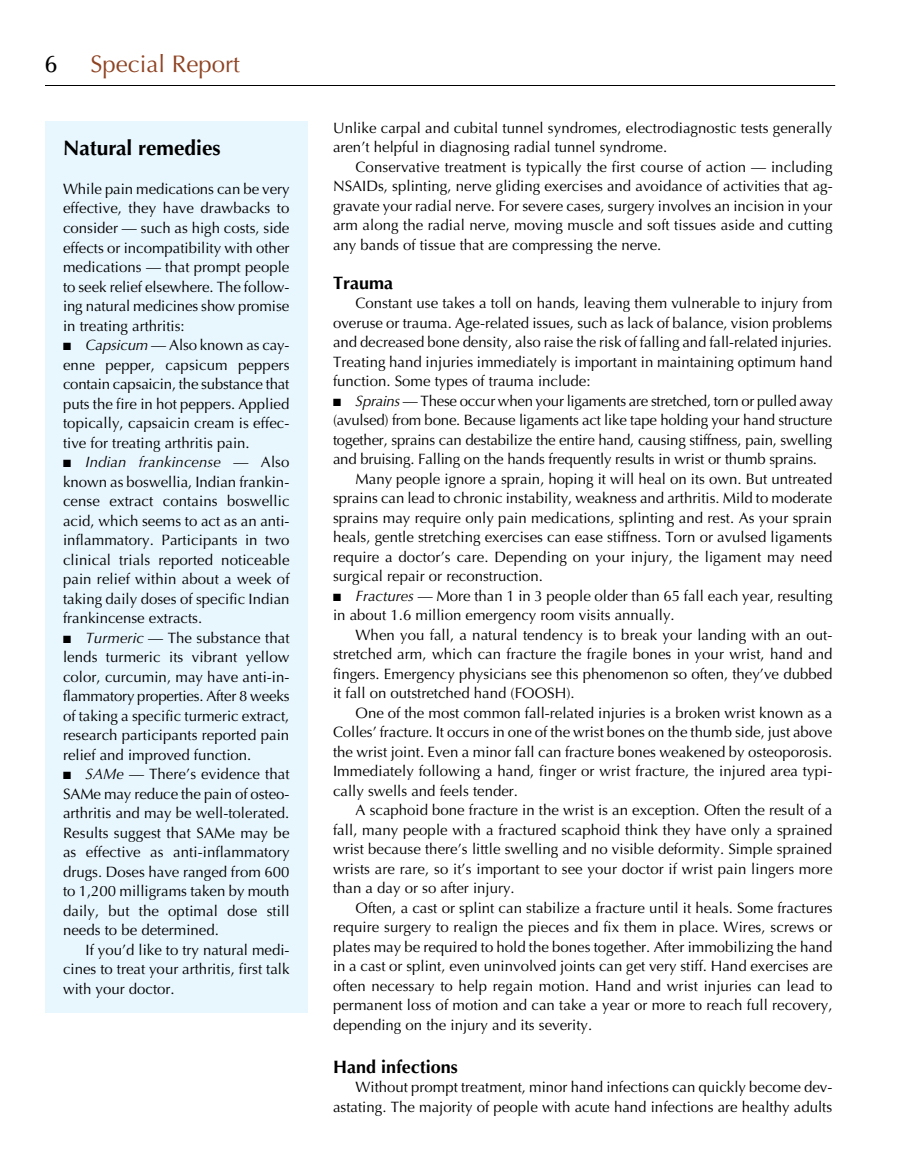
<style>
.page{position:relative;width:918px;height:1175px;background:#fff}
.page>*{position:absolute;margin:0;border:0;box-sizing:border-box;transform-origin:0 0}
.t1{font:24px "Optima LT Std";color:#8e4323}
.t2{font:500 24px "Optima LT Std";color:#000}
.t3{font:700 21px "Optima LT Std";color:#000}
.t4{font:700 18px "Optima LT Std";color:#000}
.t5{font:15px/19.5px "Optima LT Std";color:#000;text-align:justify}
.s1{font-style:italic}
</style>
<div class="page">
<hr style="left:45px;top:85px;width:790px;height:1px;background:#000">
<div style="left:45px;top:122px;width:263px;height:891px;background:#e8f6fe"></div>
<h1 class="t2" style="left:45px;top:50px;width:13px">6</h1>
<h1 class="t1" style="left:90px;top:50px;width:151px">Special Report</h1>
<h2 class="t3" style="left:63px;top:136px;width:159px">Natural remedies</h2>
<p class="t5" style="left:63px;top:179px;width:228px">While pain medications can be very effective, they have drawbacks to consider — such as high costs, side effects or incompatibility with other medications — that prompt people to seek relief elsewhere. The follow&shy;ing natural medicines show promise in treating arthritis:</p>
<p class="t5" style="left:63px;top:335px;width:228px">■ <span class="s1">Capsicum</span> — Also known as cay&shy;enne pepper, capsicum peppers contain capsaicin, the substance that puts the fire in hot peppers. Applied topically, capsaicin cream is effec&shy;tive for treating arthritis pain.</p>
<p class="t5" style="left:63px;top:452px;width:228px">■ <span class="s1">Indian frankincense</span> — Also known as boswellia, Indian frankin&shy;cense extract contains boswellic acid, which seems to act as an anti&shy;inflammatory. Participants in two clinical trials reported noticeable pain relief within about a week of taking daily doses of specific Indian frankincense extracts.</p>
<p class="t5" style="left:63px;top:628px;width:228px">■ <span class="s1">Turmeric</span> — The substance that lends turmeric its vibrant yellow color, curcumin, may have anti-in&shy;flammatory properties. After 8 weeks of taking a specific turmeric extract, research participants reported pain relief and improved function.</p>
<p class="t5" style="left:63px;top:764px;width:228px">■ <span class="s1">SAMe</span> — There’s evidence that SAMe may reduce the pain of osteo&shy;arthritis and may be well-tolerated.<br>Results suggest that SAMe may be as effective as anti-inflammatory drugs. Doses have ranged from 600 to 1,200 milligrams taken by mouth daily, but the optimal dose still needs to be determined.</p>
<p class="t5" style="left:63px;top:940px;width:228px;text-indent:22px">If you’d like to try natural medi&shy;cines to treat your arthritis, first talk with your doctor.</p>
<p class="t5" style="left:333px;top:118px;width:501px">Unlike carpal and cubital tunnel syndromes, electrodiagnostic tests generally aren’t helpful in diagnosing radial tunnel syndrome.</p>
<p class="t5" style="left:333px;top:157px;width:501px;text-indent:22px">Conservative treatment is typically the first course of action — including NSAIDs, splinting, nerve gliding exercises and avoidance of activities that ag&shy;gravate your radial nerve. For severe cases, surgery involves an incision in your arm along the radial nerve, moving muscle and soft tissues aside and cutting any bands of tissue that are compressing the nerve.</p>
<p class="t4" style="left:333px;top:272px;width:62px">Trauma</p>
<p class="t5" style="left:333px;top:293px;width:501px;text-indent:22px">Constant use takes a toll on hands, leaving them vulnerable to injury from overuse or trauma. Age-related issues, such as lack of balance, vision problems and decreased bone density, also raise the risk of falling and fall-related injuries.<br>Treating hand injuries immediately is important in maintaining optimum hand function. Some types of trauma include:</p>
<p class="t5" style="left:333px;top:391px;width:501px">■ <span class="s1">Sprains</span> — These occur when your ligaments are stretched, torn or pulled away (avulsed) from bone. Because ligaments act like tape holding your hand structure together, sprains can destabilize the entire hand, causing stiffness, pain, swelling and bruising. Falling on the hands frequently results in wrist or thumb sprains.</p>
<p class="t5" style="left:333px;top:469px;width:501px;text-indent:22px">Many people ignore a sprain, hoping it will heal on its own. But untreated sprains can lead to chronic instability, weakness and arthritis. Mild to moderate sprains may require only pain medications, splinting and rest. As your sprain heals, gentle stretching exercises can ease stiffness. Torn or avulsed ligaments require a doctor’s care. Depending on your injury, the ligament may need surgical repair or reconstruction.</p>
<p class="t5" style="left:333px;top:586px;width:501px">■ <span class="s1">Fractures</span> — More than 1 in 3 people older than 65 fall each year, resulting in about 1.6 million emergency room visits annually.</p>
<p class="t5" style="left:333px;top:625px;width:501px;text-indent:22px">When you fall, a natural tendency is to break your landing with an out&shy;stretched arm, which can fracture the fragile bones in your wrist, hand and fingers. Emergency physicians see this phenomenon so often, they’ve dubbed it fall on outstretched hand (FOOSH).</p>
<p class="t5" style="left:333px;top:703px;width:501px;text-indent:22px">One of the most common fall-related injuries is a broken wrist known as a Colles’ fracture. It occurs in one of the wrist bones on the thumb side, just above the wrist joint. Even a minor fall can fracture bones weakened by osteoporosis.<br>Immediately following a hand, finger or wrist fracture, the injured area typi&shy;cally swells and feels tender.</p>
<p class="t5" style="left:333px;top:800px;width:501px;text-indent:22px">A scaphoid bone fracture in the wrist is an exception. Often the result of a fall, many people with a fractured scaphoid think they have only a sprained wrist because there’s little swelling and no visible deformity. Simple sprained wrists are rare, so it’s important to see your doctor if wrist pain lingers more than a day or so after injury.</p>
<p class="t5" style="left:333px;top:898px;width:501px;text-indent:22px">Often, a cast or splint can stabilize a fracture until it heals. Some fractures require surgery to realign the pieces and fix them in place. Wires, screws or plates may be required to hold the bones together. After immobilizing the hand in a cast or splint, even uninvolved joints can get very stiff. Hand exercises are often necessary to help regain motion. Hand and wrist injuries can lead to permanent loss of motion and can take a year or more to reach full recovery, depending on the injury and its severity.</p>
<p class="t4" style="left:333px;top:1056px;width:126px">Hand infections</p>
<p class="t5" style="left:333px;top:1077px;width:501px;text-align:right">Without prompt treatment, minor hand infections can quickly become dev&shy;astating. The majority of people with acute hand infections are healthy adults</p>
</div>
